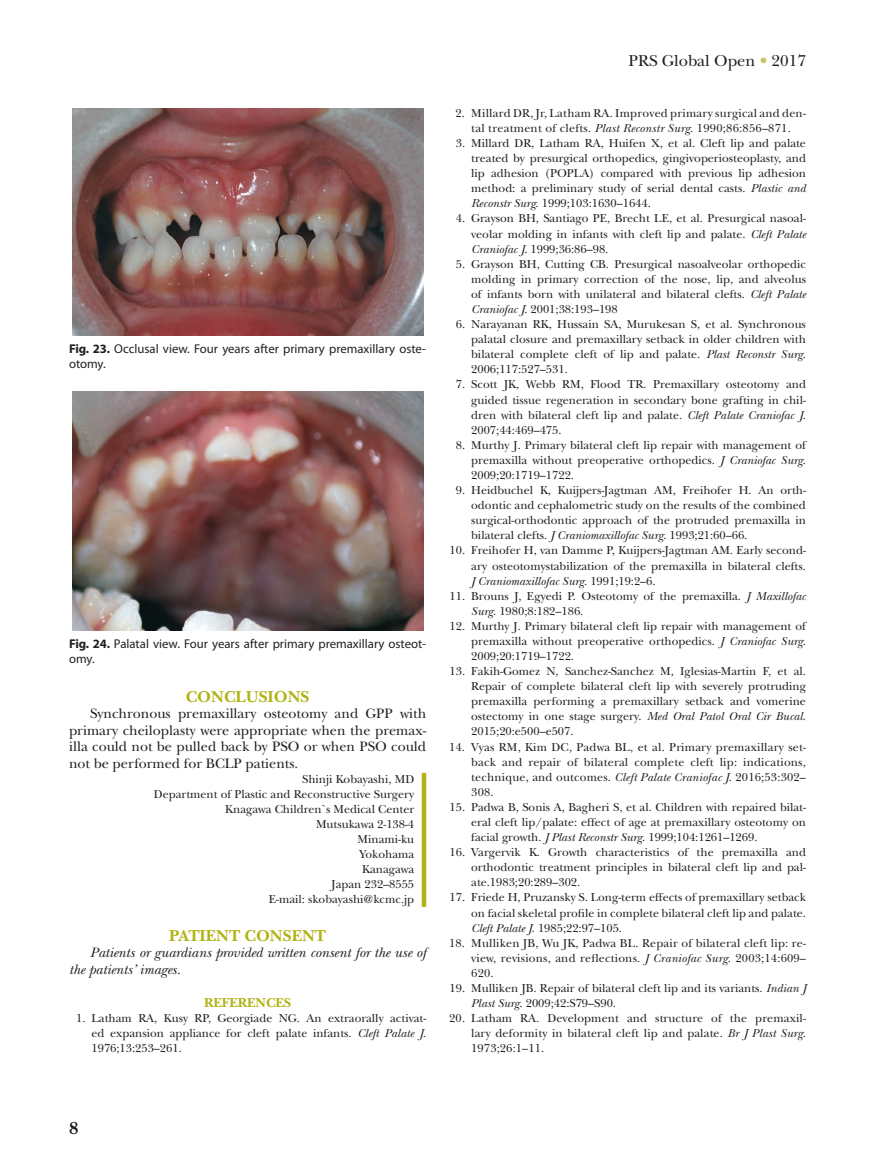
<style>
.page{position:relative;width:878px;height:1175px;background:#fff}
.page>*{position:absolute;margin:0;border:0;box-sizing:border-box;transform-origin:0 0}
.t1{font:700 18px "New Baskerville";color:#231f20}
.t2{font:700 16.5px "New Baskerville";color:#afb314}
.t3{font:16.5px "New Baskerville";color:#231f20}
.t4{font:14.25px/16.5px "New Baskerville";color:#231f20;text-align:justify}
.t5{font:italic 14.25px/16.5px "New Baskerville";color:#231f20}
.t6{font:700 13.5px "New Baskerville";color:#afb314}
.t7{font:12.75px/15px "Myriad Pro";color:#231f20}
.t8{font:12px/15.1px "New Baskerville";color:#231f20;text-align:justify}
.t9{font:12px/15.1px "New Baskerville";letter-spacing:.02em;color:#231f20;text-align:center}
.s1{font-weight:700}
.s2{font-style:italic}
.s3{color:#c5c660}
</style>
<div class="page">
<hr style="left:422px;top:773px;width:4px;height:134px;background:#afb314">
<img style="left:72px;top:108px;width:351px;height:227px">
<img style="left:72px;top:391px;width:351px;height:239px">
<p class="t7" style="left:69px;top:340px;width:359px"><span class="s1">Fig. 23.</span> Occlusal view. Four years after primary premaxillary oste&shy;otomy.</p>
<p class="t7" style="left:69px;top:635px;width:359px"><span class="s1">Fig. 24.</span> Palatal view. Four years after primary premaxillary osteot&shy;omy.</p>
<h2 class="t2" style="left:186px;top:687px;width:125px">CONCLUSIONS</h2>
<p class="t4" style="left:69px;top:705px;width:359px;text-indent:21px">Synchronous premaxillary osteotomy and GPP with primary cheiloplasty were appropriate when the premax&shy;illa could not be pulled back by PSO or when PSO could not be performed for BCLP patients.</p>
<p class="t8" style="left:154px;top:772px;width:262px;text-align:right">Shinji Kobayashi, MD<br>Department of Plastic and Reconstructive Surgery<br>Knagawa Children`s Medical Center<br>Mutsukawa 2-138-4<br>Minami-ku<br>Yokohama<br>Kanagawa<br>Japan 232–8555<br>E-mail: skobayashi@kcmc.jp</p>
<h2 class="t2" style="left:169px;top:926px;width:158px">PATIENT CONSENT</h2>
<p class="t5" style="left:69px;top:944px;width:358px;text-indent:21px">Patients or guardians provided written consent for the use of the patients’ images.</p>
<p class="t6" style="left:204px;top:994px;width:89px">REFERENCES</p>
<p class="t8" style="left:92px;top:1010px;width:336px;text-indent:-15px">1. Latham RA, Kusy RP, Georgiade NG. An extraorally activat&shy;ed expansion appliance for cleft palate infants. <span class="s2">Cleft Palate J</span>.<br>1976;13:253–261.</p>
<h2 class="t3" style="left:628px;top:51px;width:179px">PRS Global Open <span class="s3">•</span> 2017</h2>
<p class="t9" style="left:455px;top:105px;width:352px">2. Millard DR, Jr, Latham RA. Improved primary surgical and den&shy;tal treatment of clefts. <span class="s2">Plast Reconstr Surg</span>. 1990;86:856–871.</p>
<p class="t8" style="left:471px;top:136px;width:336px;text-indent:-15px">3. Millard DR, Latham RA, Huifen X, et al. Cleft lip and palate treated by presurgical orthopedics, gingivoperiosteoplasty, and lip adhesion (POPLA) compared with previous lip adhesion method: a preliminary study of serial dental casts. <span class="s2">Plastic and Reconstr Surg</span>. 1999;103:1630–1644.</p>
<p class="t8" style="left:471px;top:211px;width:336px;text-indent:-15px">4. Grayson BH, Santiago PE, Brecht LE, et al. Presurgical nasoal&shy;veolar molding in infants with cleft lip and palate. <span class="s2">Cleft Palate Craniofac J</span>. 1999;36:86–98.</p>
<p class="t8" style="left:471px;top:256px;width:336px;text-indent:-15px">5. Grayson BH, Cutting CB. Presurgical nasoalveolar orthopedic molding in primary correction of the nose, lip, and alveolus of infants born with unilateral and bilateral clefts. <span class="s2">Cleft Palate Craniofac J</span>. 2001;38:193–198</p>
<p class="t8" style="left:471px;top:317px;width:336px;text-indent:-15px">6. Narayanan RK, Hussain SA, Murukesan S, et al. Synchronous palatal closure and premaxillary setback in older children with bilateral complete cleft of lip and palate. <span class="s2">Plast Reconstr Surg</span>.<br>2006;117:527–531.</p>
<p class="t8" style="left:471px;top:377px;width:336px;text-indent:-15px">7. Scott JK, Webb RM, Flood TR. Premaxillary osteotomy and guided tissue regeneration in secondary bone grafting in chil&shy;dren with bilateral cleft lip and palate. <span class="s2">Cleft Palate Craniofac J</span>.<br>2007;44:469–475.</p>
<p class="t8" style="left:471px;top:437px;width:336px;text-indent:-15px">8. Murthy J. Primary bilateral cleft lip repair with management of premaxilla without preoperative orthopedics. <span class="s2">J Craniofac Surg</span>.<br>2009;20:1719–1722.</p>
<p class="t8" style="left:471px;top:482px;width:336px;text-indent:-15px">9. Heidbuchel K, Kuijpers-Jagtman AM, Freihofer H. An orth&shy;odontic and cephalometric study on the results of the combined surgical-orthodontic approach of the protruded premaxilla in bilateral clefts. <span class="s2">J Craniomaxillofac Surg</span>. 1993;21:60–66.</p>
<p class="t8" style="left:471px;top:543px;width:336px;text-indent:-22px">10. Freihofer H, van Damme P, Kuijpers-Jagtman AM. Early second&shy;ary osteotomystabilization of the premaxilla in bilateral clefts.<br><span class="s2">J Craniomaxillofac Surg</span>. 1991;19:2–6.</p>
<p class="t8" style="left:471px;top:588px;width:336px;text-indent:-22px">11. Brouns J, Egyedi P. Osteotomy of the premaxilla. <span class="s2">J Maxillofac<br>Surg</span>. 1980;8:182–186.</p>
<p class="t8" style="left:471px;top:618px;width:336px;text-indent:-22px">12. Murthy J. Primary bilateral cleft lip repair with management of premaxilla without preoperative orthopedics. <span class="s2">J Craniofac Surg</span>.<br>2009;20:1719–1722.</p>
<p class="t8" style="left:471px;top:663px;width:336px;text-indent:-22px">13. Fakih-Gomez N, Sanchez-Sanchez M, Iglesias-Martin F, et al.<br>Repair of complete bilateral cleft lip with severely protruding premaxilla performing a premaxillary setback and vomerine ostectomy in one stage surgery. <span class="s2">Med Oral Patol Oral Cir Bucal</span>.<br>2015;20:e500–e507.</p>
<p class="t8" style="left:471px;top:739px;width:336px;text-indent:-22px">14. Vyas RM, Kim DC, Padwa BL, et al. Primary premaxillary set&shy;back and repair of bilateral complete cleft lip: indications, technique, and outcomes. <span class="s2">Cleft Palate Craniofac J</span>. 2016;53:302– 308.</p>
<p class="t8" style="left:471px;top:799px;width:336px;text-indent:-22px">15. Padwa B, Sonis A, Bagheri S, et al. Children with repaired bilat&shy;eral cleft lip/palate: effect of age at premaxillary osteotomy on facial growth. <span class="s2">J Plast Reconstr Surg</span>. 1999;104:1261–1269.</p>
<p class="t8" style="left:471px;top:844px;width:336px;text-indent:-22px">16. Vargervik K. Growth characteristics of the premaxilla and orthodontic treatment principles in bilateral cleft lip and pal&shy;ate.1983;20:289–302.</p>
<p class="t8" style="left:471px;top:890px;width:336px;text-indent:-22px">17. Friede H, Pruzansky S. Long-term effects of premaxillary setback on facial skeletal profile in complete bilateral cleft lip and palate.<br><span class="s2">Cleft Palate J</span>. 1985;22:97–105.</p>
<p class="t8" style="left:471px;top:935px;width:336px;text-indent:-22px">18. Mulliken JB, Wu JK, Padwa BL. Repair of bilateral cleft lip: re&shy;view, revisions, and reflections. <span class="s2">J Craniofac Surg</span>. 2003;14:609– 620.</p>
<p class="t8" style="left:471px;top:980px;width:336px;text-indent:-22px">19. Mulliken JB. Repair of bilateral cleft lip and its variants. <span class="s2">Indian J<br>Plast Surg</span>. 2009;42:S79–S90.</p>
<p class="t8" style="left:471px;top:1010px;width:336px;text-indent:-22px">20. Latham RA. Development and structure of the premaxil&shy;lary deformity in bilateral cleft lip and palate. <span class="s2">Br J Plast Surg</span>.<br>1973;26:1–11.</p>
<h1 class="t1" style="left:69px;top:1118px;width:11px">8</h1>
</div>
